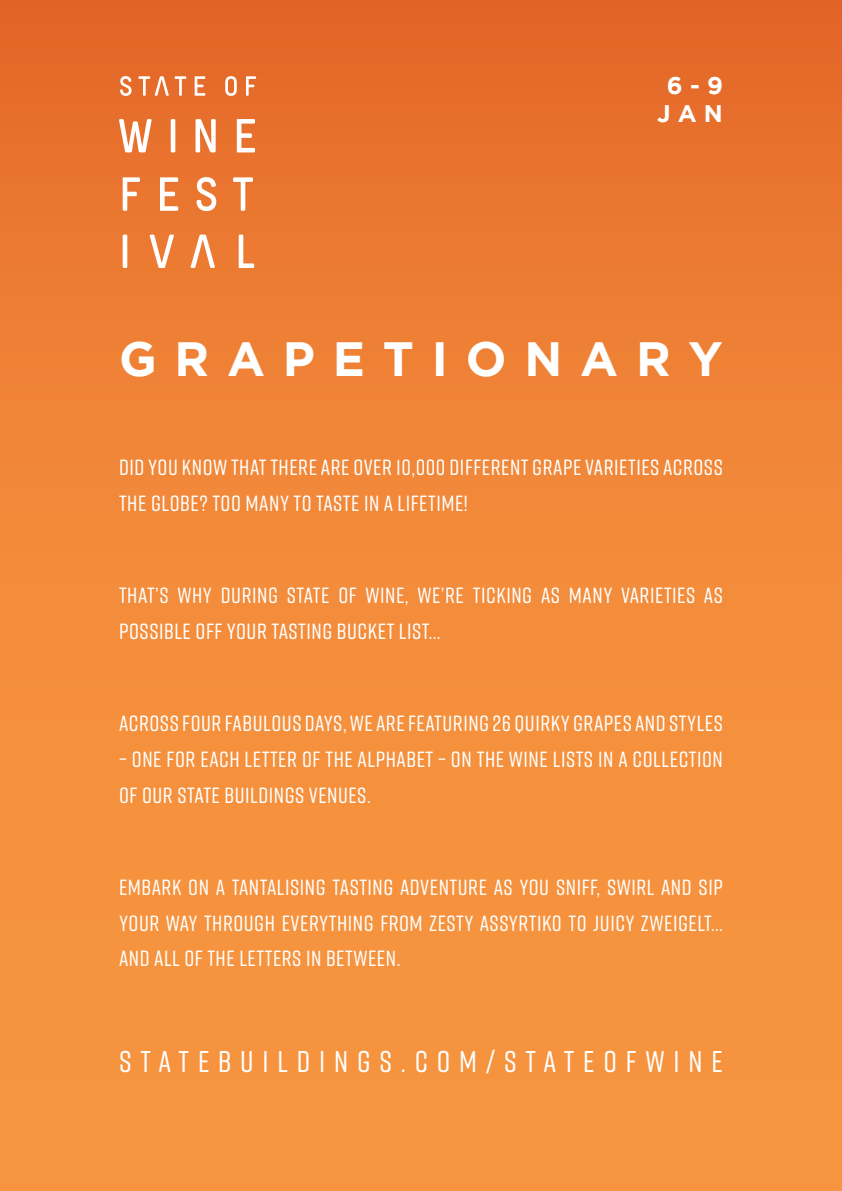
<style>
.page{position:relative;width:842px;height:1191px;background:#fff}
.page>*{position:absolute;margin:0;border:0;box-sizing:border-box;transform-origin:0 0}
.t1{font:700 48px "Gotham";letter-spacing:.37em;color:#fff}
.t2{font:500 30px "Rift Soft";letter-spacing:.295em;color:#fff}
.t3{font:700 24px/28.8px "Gotham";color:#fff;text-align:center}
.t4{font:500 22px/35.6px "Rift Soft";letter-spacing:.025em;color:#fff}
</style>
<div class="page">
<div style="left:0;top:0;width:842px;height:1191px;background:linear-gradient(to bottom,#e76f2d,#fb9d43)"></div>
<svg style="left:123px;top:177px;width:17px;height:34px"></svg>
<svg style="left:160px;top:177px;width:18px;height:34px"></svg>
<svg style="left:197px;top:177px;width:19px;height:34px"></svg>
<svg style="left:233px;top:177px;width:20px;height:34px"></svg>
<hr style="left:123px;top:235px;width:4px;height:33px;background:#fff">
<svg style="left:239px;top:235px;width:15px;height:33px"></svg>
<svg style="left:119px;top:119px;width:33px;height:33px"></svg>
<hr style="left:171px;top:119px;width:4px;height:33px;background:#fff">
<svg style="left:196px;top:119px;width:20px;height:33px"></svg>
<svg style="left:237px;top:119px;width:18px;height:33px"></svg>
<svg style="left:120px;top:76px;width:12px;height:20px"></svg>
<svg style="left:175px;top:76px;width:11px;height:20px"></svg>
<svg style="left:195px;top:76px;width:10px;height:20px"></svg>
<svg style="left:225px;top:76px;width:12px;height:20px"></svg>
<svg style="left:246px;top:76px;width:10px;height:20px"></svg>
<svg style="left:190px;top:235px;width:25px;height:33px"></svg>
<svg style="left:149px;top:235px;width:25px;height:33px"></svg>
<svg style="left:139px;top:76px;width:30px;height:20px"></svg>
<p class="t3" style="left:657px;top:70px;width:67px">6-9<br>JAN</p>
<h1 class="t1" style="left:119px;top:331px;width:605px">GRAPETIONARY</h1>
<p class="t4" style="left:119px;top:449px;width:605px">DID YOU KNOW THAT THERE ARE OVER 10,000 DIFFERENT GRAPE VARIETIES ACROSS<br>THE GLOBE? TOO MANY TO TASTE IN A LIFETIME!</p>
<p class="t4" style="left:119px;top:577px;width:605px">THAT’S WHY DURING STATE OF WINE, WE’RE TICKING AS MANY VARIETIES AS<br>POSSIBLE OFF YOUR TASTING BUCKET LIST…</p>
<p class="t4" style="left:119px;top:705px;width:605px">ACROSS FOUR FABULOUS DAYS, WE ARE FEATURING 26 QUIRKY GRAPES AND STYLES</p>
<p class="t4" style="left:119px;top:740px;width:605px">– ONE FOR EACH LETTER OF THE ALPHABET – ON THE WINE LISTS IN A COLLECTION<br>OF OUR STATE BUILDINGS VENUES.</p>
<p class="t4" style="left:119px;top:868px;width:605px;text-align:justify">EMBARK ON A TANTALISING TASTING ADVENTURE AS YOU SNIFF, SWIRL AND SIP YOUR WAY THROUGH EVERYTHING FROM ZESTY ASSYRTIKO TO JUICY ZWEIGELT… AND ALL OF THE LETTERS IN BETWEEN.</p>
<h2 class="t2" style="left:119px;top:1040px;width:605px">STATEBUILDINGS.COM/STATEOFWINE</h2>
</div>
